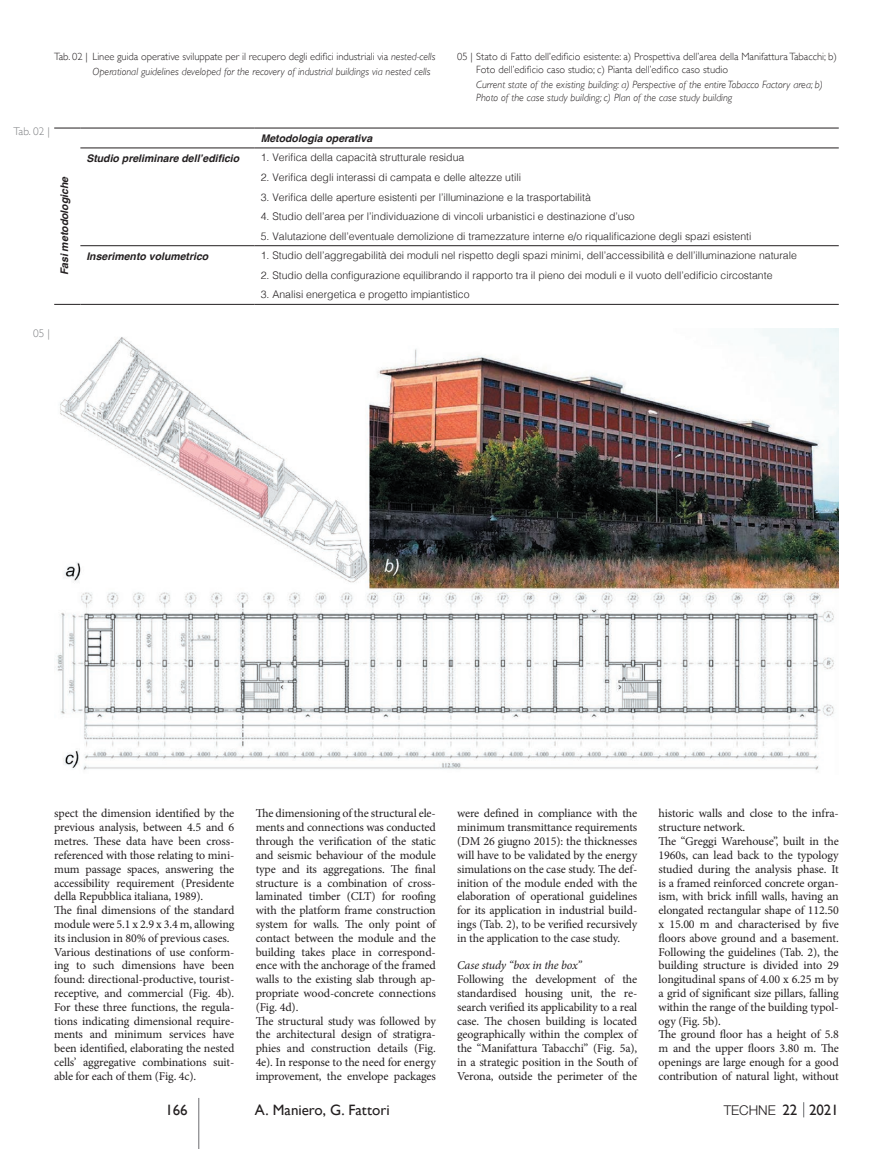
<style>
.page{position:relative;width:893px;height:1149px;background:#fff}
.page>*{position:absolute;margin:0;border:0;box-sizing:border-box;transform-origin:0 0}
.t1{font:15px "Gill Sans";color:#231f20}
.t2{font:300 13.5px "Helvetica Neue LT Std";color:#231f20}
.t3{font:12px/13.8px "Minion Pro";letter-spacing:-.01em;color:#231f20}
.t4{font:italic 12px "Minion Pro";letter-spacing:-.02em;color:#231f20}
.t5{font:300 11.25px "Gill Sans";color:#808285}
.t6{font:300 10.5px "Helvetica";color:#231f20}
.t7{font:italic 300 10.5px/14.9px "Gill Sans";color:#231f20}
.t8{font:300 10.5px/12.8px "Gill Sans";color:#231f20}
.t9{font:italic 700 10.5px "Helvetica";color:#231f20}
.s1{font-style:normal}
.s2{font-family:"Gill Sans";font-weight:400;font-size:15px}
</style>
<div class="page">
<svg style="left:803px;top:1102px;width:1px;height:14px"></svg>
<hr style="left:198px;top:1097px;width:1px;height:51px;background:#6c6d70">
<svg style="left:54px;top:128px;width:26px;height:1px"></svg>
<hr style="left:80px;top:128px;width:175px;height:1px;background:#231f20">
<hr style="left:255px;top:128px;width:584px;height:1px;background:#231f20">
<hr style="left:255px;top:147px;width:584px;height:1px;background:#231f20">
<hr style="left:80px;top:304px;width:175px;height:1px;background:#231f20">
<hr style="left:255px;top:304px;width:584px;height:1px;background:#231f20">
<svg style="left:54px;top:304px;width:26px;height:1px"></svg>
<hr style="left:80px;top:147px;width:175px;height:1px;background:#231f20">
<hr style="left:80px;top:245px;width:175px;height:1px;background:#231f20">
<hr style="left:255px;top:245px;width:584px;height:1px;background:#231f20">
<img style="left:56px;top:328px;width:783px;height:442px">
<p class="t7" style="left:92px;top:50px;width:344px;text-indent:-38px"><span class="s1">Tab. 02 | Linee guida operative sviluppate per il recupero degli edifici industriali via</span> nested-cells<br>Operational guidelines developed for the recovery of industrial buildings via nested cells</p>
<p class="t8" style="left:476px;top:50px;width:362px;text-indent:-19px">05 | Stato di Fatto dell’edificio esistente: a) Prospettiva dell’area della Manifattura Tabacchi; b)<br>Foto dell’edificio caso studio; c) Pianta dell’edifico caso studio</p>
<p class="t7" style="left:476px;top:78px;width:348px;line-height:12.8px">Current state of the existing building: a) Perspective of the entire Tobacco Factory area; b)<br>Photo of the case study building; c) Plan of the case study building</p>
<p class="t5" style="left:14px;top:123px;width:38px">Tab. 02 |</p>
<p class="t9" style="left:58px;top:275px;width:101px;rotate:-90deg">Fasi metodologiche</p>
<p class="t5" style="left:33px;top:324px;width:18px">05 |</p>
<p class="t9" style="left:261px;top:132px;width:113px">Metodologia operativa</p>
<p class="t9" style="left:86px;top:152px;width:154px">Studio preliminare dell’edificio</p>
<p class="t6" style="left:261px;top:149px;width:205px">1. Verifica della capacità strutturale residua</p>
<p class="t6" style="left:261px;top:168px;width:262px">2. Verifica degli interassi di campata e delle altezze utili</p>
<p class="t6" style="left:261px;top:188px;width:332px">3. Verifica delle aperture esistenti per l’illuminazione e la trasportabilità</p>
<p class="t6" style="left:261px;top:207px;width:376px">4. Studio dell’area per l’individuazione di vincoli urbanistici e destinazione d’uso</p>
<p class="t6" style="left:261px;top:227px;width:492px">5. Valutazione dell’eventuale demolizione di tramezzature interne e/o riqualificazione degli spazi esistenti</p>
<p class="t9" style="left:86px;top:249px;width:123px">Inserimento volumetrico</p>
<p class="t6" style="left:261px;top:246px;width:538px">1. Studio dell’aggregabilità dei moduli nel rispetto degli spazi minimi, dell’accessibilità e dell’illuminazione naturale</p>
<p class="t6" style="left:261px;top:266px;width:513px">2. Studio della configurazione equilibrando il rapporto tra il pieno dei moduli e il vuoto dell’edificio circostante</p>
<p class="t6" style="left:261px;top:285px;width:210px">3. Analisi energetica e progetto impiantistico</p>
<p class="t3" style="left:54px;top:806px;width:182px">spect the dimension identified by the previous analysis, between 4.5 and 6 metres. These data have been cross&shy;referenced with those relating to mini&shy;mum passage spaces, answering the accessibility requirement (Presidente della Repubblica italiana, 1989).<br>The final dimensions of the standard module were 5.1 x 2.9 x 3.4 m, allowing its inclusion in 80% of previous cases.<br>Various destinations of use conform&shy;ing to such dimensions have been found: directional-productive, tourist&shy;receptive, and commercial (Fig. 4b).<br>For these three functions, the regula&shy;tions indicating dimensional require&shy;ments and minimum services have been identified, elaborating the nested cells’ aggregative combinations suit&shy;able for each of them (Fig. 4c).</p>
<p class="t3" style="left:256px;top:806px;width:182px">The dimensioning of the structural ele&shy;ments and connections was conducted through the verification of the static and seismic behaviour of the module type and its aggregations. The final structure is a combination of cross&shy;laminated timber (CLT) for roofing with the platform frame construction system for walls. The only point of contact between the module and the building takes place in correspond&shy;ence with the anchorage of the framed walls to the existing slab through ap&shy;propriate wood-concrete connections (Fig. 4d).<br>The structural study was followed by the architectural design of stratigra&shy;phies and construction details (Fig.<br>4e). In response to the need for energy improvement, the envelope packages</p>
<p class="t3" style="left:457px;top:806px;width:182px;text-align:justify">were defined in compliance with the minimum transmittance requirements (DM 26 giugno 2015): the thicknesses will have to be validated by the energy simulations on the case study. The def&shy;inition of the module ended with the elaboration of operational guidelines for its application in industrial build&shy;ings (Tab. 2), to be verified recursively in the application to the case study.</p>
<p class="t4" style="left:457px;top:957px;width:126px">Case study “box in the box”</p>
<p class="t3" style="left:457px;top:972px;width:182px;text-align:justify">Following the development of the standardised housing unit, the re&shy;search verified its applicability to a real case. The chosen building is located geographically within the complex of the “Manifattura Tabacchi” (Fig. 5a), in a strategic position in the South of Verona, outside the perimeter of the</p>
<p class="t3" style="left:659px;top:806px;width:182px">historic walls and close to the infra&shy;structure network.<br>The “Greggi Warehouse”, built in the 1960s, can lead back to the typology studied during the analysis phase. It is a framed reinforced concrete organ&shy;ism, with brick infill walls, having an elongated rectangular shape of 112.50 x 15.00 m and characterised by five floors above ground and a basement.<br>Following the guidelines (Tab. 2), the building structure is divided into 29 longitudinal spans of 4.00 x 6.25 m by a grid of significant size pillars, falling within the range of the building typol&shy;ogy (Fig. 5b).<br>The ground floor has a height of 5.8 m and the upper floors 3.80 m. The openings are large enough for a good contribution of natural light, without</p>
<p class="t1" style="left:166px;top:1100px;width:24px">166</p>
<p class="t1" style="left:255px;top:1100px;width:136px">A. Maniero, G. Fattori</p>
<p class="t2" style="left:724px;top:1101px;width:117px">TECHNE <span class="s2">22 2021</span></p>
</div>
